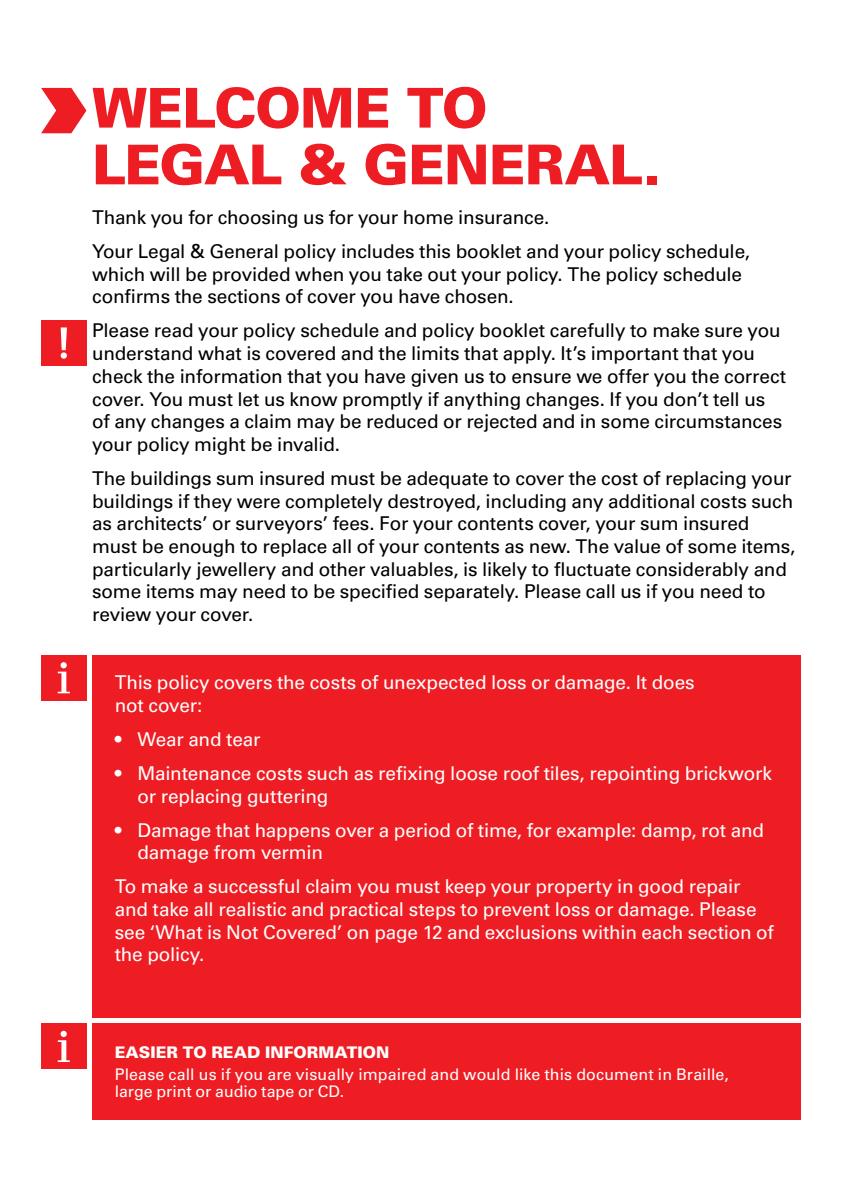
<style>
.page{position:relative;width:842px;height:1191px;background:#fff}
.page>*{position:absolute;margin:0;border:0;box-sizing:border-box;transform-origin:0 0}
.t1{font:900 55px/56.8px "Univers LT";letter-spacing:-.02em;color:#ee1d23}
.t2{font:19px/22.6px "Univers LT";letter-spacing:-.01em;color:#000}
.t3{font:19px/22.6px "Univers LT Std";letter-spacing:-.01em;color:#fff}
.t4{font:16px/17px "Univers LT Std";color:#fff}
.t5{font:900 16px "Univers LT Std";letter-spacing:.005em;color:#fff}
</style>
<div class="page">
<svg style="left:41px;top:88px;width:45px;height:45px"></svg>
<div style="left:92px;top:655px;width:709px;height:363px;background:#ee1d23"></div>
<div style="left:92px;top:1023px;width:709px;height:97px;background:#ee1d23"></div>
<div style="left:41px;top:1023px;width:45px;height:46px;background:#ee1d23"></div>
<div style="left:61px;top:1030px;width:6px;height:7px;background:#fff;border-radius:50%"></div>
<svg style="left:58px;top:1040px;width:12px;height:22px"></svg>
<div style="left:41px;top:655px;width:45px;height:45px;background:#ee1d23"></div>
<svg style="left:58px;top:662px;width:12px;height:31px"></svg>
<div style="left:41px;top:320px;width:45px;height:46px;background:#ee1d23"></div>
<div style="left:61px;top:352px;width:6px;height:7px;background:#fff;border-radius:50%"></div>
<svg style="left:61px;top:327px;width:6px;height:23px"></svg>
<h1 class="t1" style="left:92px;top:79px;width:571px">WELCOME TO<br>LEGAL &amp; GENERAL.</h1>
<p class="t2" style="left:92px;top:200px;width:659px;line-height:34px">Thank you for choosing us for your home insurance.<br>Your Legal &amp; General policy includes this booklet and your policy schedule,</p>
<p class="t2" style="left:92px;top:263px;width:651px">which will be provided when you take out your policy. The policy schedule confirms the sections of cover you have chosen.</p>
<p class="t2" style="left:92px;top:319px;width:695px">Please read your policy schedule and policy booklet carefully to make sure you understand what is covered and the limits that apply. It’s important that you check the information that you have given us to ensure we offer you the correct cover. You must let us know promptly if anything changes. If you don’t tell us of any changes a claim may be reduced or rejected and in some circumstances your policy might be invalid.</p>
<p class="t2" style="left:92px;top:467px;width:705px">The buildings sum insured must be adequate to cover the cost of replacing your buildings if they were completely destroyed, including any additional costs such as architects’ or surveyors’ fees. For your contents cover, your sum insured must be enough to replace all of your contents as new. The value of some items, particularly jewellery and other valuables, is likely to fluctuate considerably and some items may need to be specified separately. Please call us if you need to review your cover.</p>
<p class="t3" style="left:115px;top:671px;width:581px">This policy covers the costs of unexpected loss or damage. It does not cover:</p>
<p class="t3" style="left:115px;top:728px;width:147px">• Wear and tear</p>
<p class="t3" style="left:137px;top:762px;width:636px;text-indent:-23px">• Maintenance costs such as refixing loose roof tiles, repointing brickwork or replacing guttering</p>
<p class="t3" style="left:137px;top:818px;width:628px;text-indent:-23px">• Damage that happens over a period of time, for example: damp, rot and damage from vermin</p>
<p class="t3" style="left:115px;top:875px;width:661px">To make a successful claim you must keep your property in good repair and take all realistic and practical steps to prevent loss or damage. Please see ‘What is Not Covered’ on page 12 and exclusions within each section of the policy.</p>
<p class="t5" style="left:115px;top:1042px;width:276px">EASIER TO READ INFORMATION</p>
<p class="t4" style="left:115px;top:1066px;width:616px">Please call us if you are visually impaired and would like this document in Braille, large print or audio tape or CD.</p>
</div>
